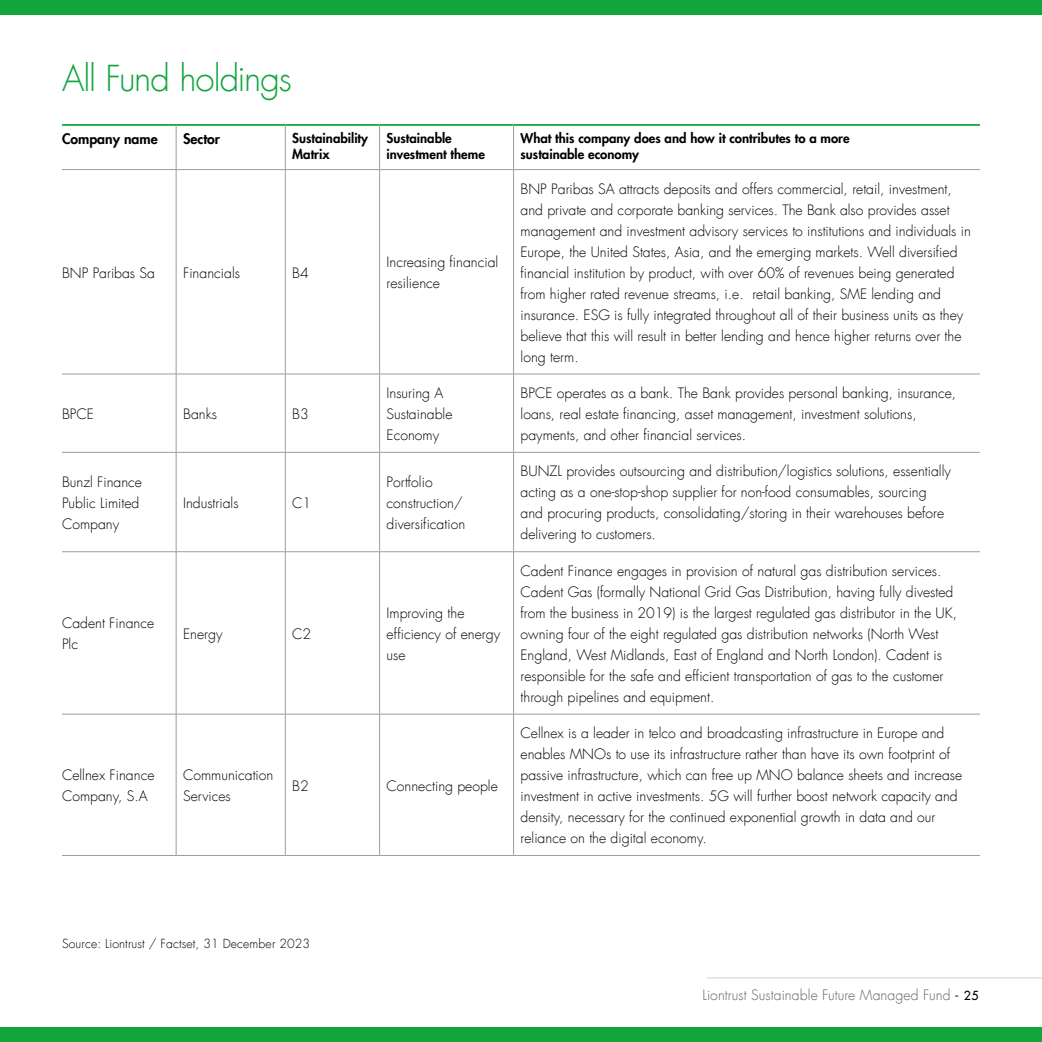
<style>
.page{position:relative;width:1042px;height:1042px;background:#fff}
.page>*{position:absolute;margin:0;border:0;box-sizing:border-box;transform-origin:0 0}
.t1{font:300 35px "Futura LT";letter-spacing:-.035em;color:#11a53c}
.t2{font:300 14px/21px "Futura LT";color:#000}
.t3{font:300 14px "Futura LT";letter-spacing:.005em;color:#646363}
.t4{font:800 14px "Futura LT";color:#000}
.t5{font:800 13.12px/15.8px "Futura LT";color:#000}
.t6{font:300 12.25px "Futura LT";letter-spacing:.01em;color:#000}
.s1{font-weight:400;font-size:12.25px;color:#000}
</style>
<div class="page">
<hr style="left:176px;top:126px;width:1px;height:43px;background:#9d9d9c">
<hr style="left:285px;top:126px;width:1px;height:43px;background:#9d9d9c">
<hr style="left:379px;top:126px;width:1px;height:43px;background:#9d9d9c">
<hr style="left:62px;top:169px;width:114px;height:1px;background:#9d9d9c">
<hr style="left:176px;top:170px;width:1px;height:204px;background:#9d9d9c">
<hr style="left:285px;top:170px;width:1px;height:204px;background:#9d9d9c">
<hr style="left:379px;top:170px;width:1px;height:204px;background:#9d9d9c">
<hr style="left:62px;top:374px;width:114px;height:1px;background:#9d9d9c">
<hr style="left:176px;top:374px;width:1px;height:78px;background:#9d9d9c">
<hr style="left:285px;top:374px;width:1px;height:78px;background:#9d9d9c">
<hr style="left:379px;top:374px;width:1px;height:78px;background:#9d9d9c">
<hr style="left:62px;top:452px;width:114px;height:1px;background:#9d9d9c">
<hr style="left:176px;top:452px;width:1px;height:99px;background:#9d9d9c">
<hr style="left:285px;top:452px;width:1px;height:99px;background:#9d9d9c">
<hr style="left:379px;top:452px;width:1px;height:99px;background:#9d9d9c">
<hr style="left:62px;top:551px;width:114px;height:1px;background:#9d9d9c">
<hr style="left:176px;top:552px;width:1px;height:162px;background:#9d9d9c">
<hr style="left:285px;top:552px;width:1px;height:162px;background:#9d9d9c">
<hr style="left:379px;top:552px;width:1px;height:162px;background:#9d9d9c">
<hr style="left:62px;top:714px;width:114px;height:1px;background:#9d9d9c">
<hr style="left:176px;top:714px;width:1px;height:141px;background:#9d9d9c">
<hr style="left:285px;top:714px;width:1px;height:141px;background:#9d9d9c">
<hr style="left:379px;top:714px;width:1px;height:141px;background:#9d9d9c">
<hr style="left:62px;top:855px;width:114px;height:1px;background:#9d9d9c">
<hr style="left:62px;top:124px;width:114px;height:2px;background:#11a53c">
<hr style="left:176px;top:124px;width:109px;height:2px;background:#11a53c">
<hr style="left:285px;top:124px;width:94px;height:2px;background:#11a53c">
<hr style="left:379px;top:124px;width:134px;height:2px;background:#11a53c">
<hr style="left:513px;top:124px;width:467px;height:2px;background:#11a53c">
<hr style="left:176px;top:169px;width:109px;height:1px;background:#9d9d9c">
<hr style="left:285px;top:169px;width:94px;height:1px;background:#9d9d9c">
<hr style="left:379px;top:169px;width:134px;height:1px;background:#9d9d9c">
<hr style="left:513px;top:169px;width:467px;height:1px;background:#9d9d9c">
<hr style="left:176px;top:374px;width:109px;height:1px;background:#9d9d9c">
<hr style="left:285px;top:374px;width:94px;height:1px;background:#9d9d9c">
<hr style="left:379px;top:374px;width:134px;height:1px;background:#9d9d9c">
<hr style="left:513px;top:374px;width:467px;height:1px;background:#9d9d9c">
<hr style="left:176px;top:452px;width:109px;height:1px;background:#9d9d9c">
<hr style="left:285px;top:452px;width:94px;height:1px;background:#9d9d9c">
<hr style="left:379px;top:452px;width:134px;height:1px;background:#9d9d9c">
<hr style="left:513px;top:452px;width:467px;height:1px;background:#9d9d9c">
<hr style="left:176px;top:551px;width:109px;height:1px;background:#9d9d9c">
<hr style="left:285px;top:551px;width:94px;height:1px;background:#9d9d9c">
<hr style="left:379px;top:551px;width:134px;height:1px;background:#9d9d9c">
<hr style="left:513px;top:551px;width:467px;height:1px;background:#9d9d9c">
<hr style="left:176px;top:714px;width:109px;height:1px;background:#9d9d9c">
<hr style="left:285px;top:714px;width:94px;height:1px;background:#9d9d9c">
<hr style="left:379px;top:714px;width:134px;height:1px;background:#9d9d9c">
<hr style="left:513px;top:714px;width:467px;height:1px;background:#9d9d9c">
<hr style="left:176px;top:855px;width:109px;height:1px;background:#9d9d9c">
<hr style="left:285px;top:855px;width:94px;height:1px;background:#9d9d9c">
<hr style="left:379px;top:855px;width:134px;height:1px;background:#9d9d9c">
<hr style="left:513px;top:855px;width:467px;height:1px;background:#9d9d9c">
<hr style="left:513px;top:170px;width:1px;height:204px;background:#9d9d9c">
<hr style="left:513px;top:374px;width:1px;height:78px;background:#9d9d9c">
<hr style="left:513px;top:452px;width:1px;height:99px;background:#9d9d9c">
<hr style="left:513px;top:552px;width:1px;height:162px;background:#9d9d9c">
<hr style="left:513px;top:714px;width:1px;height:141px;background:#9d9d9c">
<hr style="left:513px;top:126px;width:1px;height:43px;background:#9d9d9c">
<div style="left:0;top:0;width:1042px;height:15px;background:#11a53c"></div>
<div style="left:0;top:1027px;width:1042px;height:15px;background:#11a53c"></div>
<hr style="left:707px;top:977px;width:335px;height:1px;background:#d0d0d0">
<h1 class="t1" style="left:62px;top:57px;width:231px">All Fund holdings</h1>
<p class="t4" style="left:62px;top:129px;width:97px">Company name</p>
<p class="t4" style="left:183px;top:129px;width:38px">Sector</p>
<p class="t5" style="left:292px;top:130px;width:77px">Sustainability<br>Matrix</p>
<p class="t5" style="left:386px;top:130px;width:100px">Sustainable investment theme</p>
<p class="t5" style="left:520px;top:130px;width:331px">What this company does and how it contributes to a more sustainable economy</p>
<p class="t2" style="left:62px;top:262px;width:95px">BNP Paribas Sa</p>
<p class="t2" style="left:183px;top:262px;width:58px">Financials</p>
<p class="t2" style="left:292px;top:262px;width:18px">B4</p>
<p class="t2" style="left:386px;top:252px;width:113px">Increasing financial resilience</p>
<p class="t2" style="left:520px;top:178px;width:452px">BNP Paribas SA attracts deposits and offers commercial, retail, investment, and private and corporate banking services. The Bank also provides asset management and investment advisory services to institutions and individuals in Europe, the United States, Asia, and the emerging markets. Well diversified financial institution by product, with over 60% of revenues being generated from higher rated revenue streams, i.e. retail banking, SME lending and insurance. ESG is fully integrated throughout all of their business units as they believe that this will result in better lending and hence higher returns over the long term.</p>
<p class="t2" style="left:62px;top:404px;width:33px">BPCE</p>
<p class="t2" style="left:183px;top:404px;width:35px">Banks</p>
<p class="t2" style="left:292px;top:404px;width:18px">B3</p>
<p class="t2" style="left:62px;top:472px;width:82px">Bunzl Finance<br>Public Limited<br>Company</p>
<p class="t2" style="left:183px;top:493px;width:57px">Industrials</p>
<p class="t2" style="left:292px;top:493px;width:21px">C1</p>
<p class="t2" style="left:62px;top:613px;width:94px">Cadent Finance<br>Plc</p>
<p class="t2" style="left:183px;top:623px;width:41px">Energy</p>
<p class="t2" style="left:292px;top:623px;width:21px">C2</p>
<p class="t2" style="left:386px;top:383px;width:67px">Insuring A<br>Sustainable<br>Economy</p>
<p class="t2" style="left:520px;top:383px;width:437px">BPCE operates as a bank. The Bank provides personal banking, insurance, loans, real estate financing, asset management, investment solutions, payments, and other financial services.</p>
<p class="t2" style="left:386px;top:472px;width:80px">Portfolio construction/ diversification</p>
<p class="t2" style="left:520px;top:461px;width:432px">BUNZL provides outsourcing and distribution/logistics solutions, essentially acting as a one-stop-shop supplier for non-food consumables, sourcing and procuring products, consolidating/storing in their warehouses before delivering to customers.</p>
<p class="t2" style="left:386px;top:602px;width:115px">Improving the efficiency of energy use</p>
<p class="t2" style="left:520px;top:560px;width:438px">Cadent Finance engages in provision of natural gas distribution services.<br>Cadent Gas (formally National Grid Gas Distribution, having fully divested from the business in 2019) is the largest regulated gas distributor in the UK, owning four of the eight regulated gas distribution networks (North West England, West Midlands, East of England and North London). Cadent is responsible for the safe and efficient transportation of gas to the customer through pipelines and equipment.</p>
<p class="t2" style="left:62px;top:765px;width:94px">Cellnex Finance<br>Company, S.A</p>
<p class="t2" style="left:183px;top:765px;width:92px">Communication<br>Services</p>
<p class="t2" style="left:292px;top:775px;width:18px">B2</p>
<p class="t2" style="left:386px;top:775px;width:113px">Connecting people</p>
<p class="t2" style="left:520px;top:723px;width:443px">Cellnex is a leader in telco and broadcasting infrastructure in Europe and enables MNOs to use its infrastructure rather than have its own footprint of passive infrastructure, which can free up MNO balance sheets and increase investment in active investments. 5G will further boost network capacity and density, necessary for the continued exponential growth in data and our reliance on the digital economy.</p>
<p class="t6" style="left:62px;top:936px;width:250px">Source: Liontrust / Factset, 31 December 2023</p>
<p class="t3" style="left:702px;top:986px;width:277px">Liontrust Sustainable Future Managed Fund <span class="s1">- 25</span></p>
</div>
